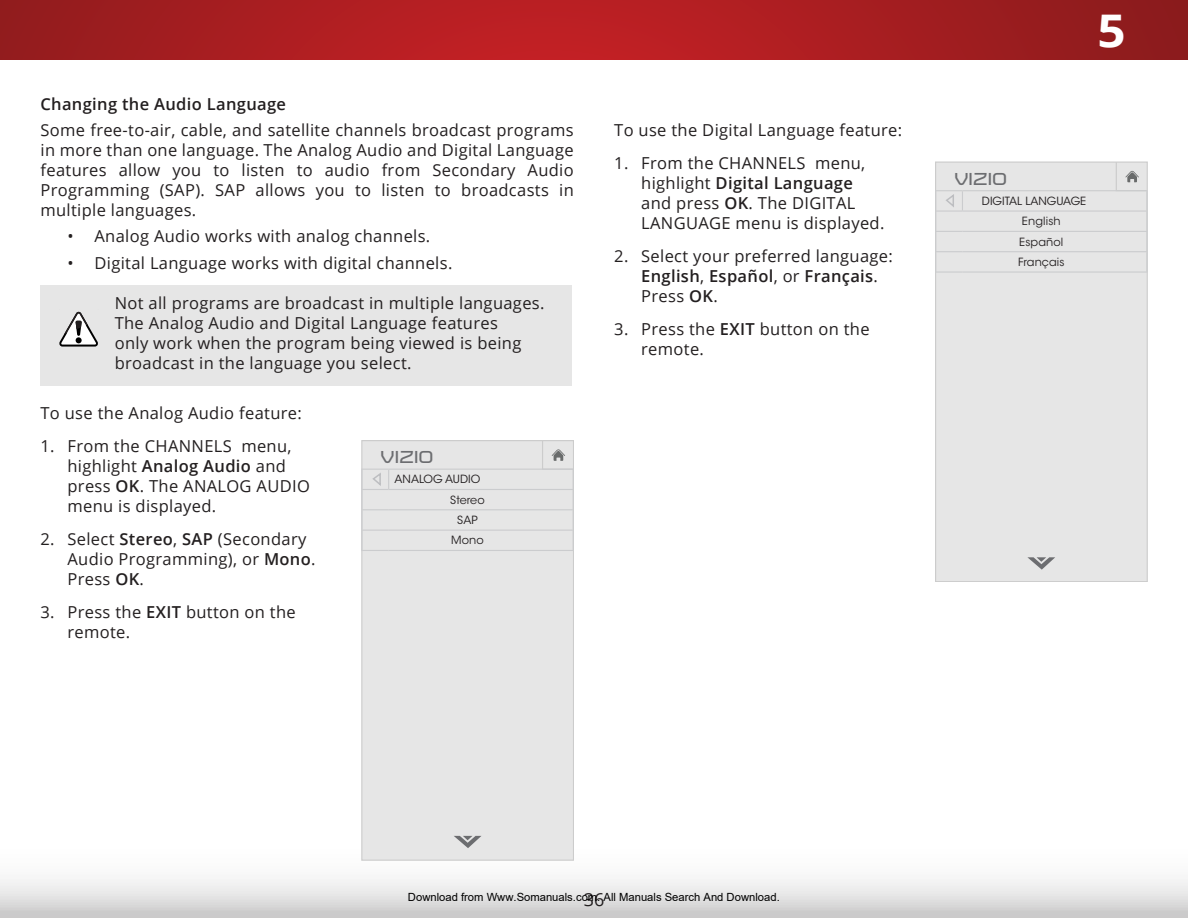
<style>
.page{position:relative;width:1188px;height:918px;background:#fff}
.page>*{position:absolute;margin:0;border:0;box-sizing:border-box;transform-origin:0 0}
.t1{font:700 45px "Open Sans";color:#fff;scale:1.1 1}
.t2{font:18px "Open Sans";color:#231f20}
.t3{font:700 17.7px "Diphtong";color:#6c6d70}
.t4{font:16.5px/19.8px "Open Sans";letter-spacing:.02em;color:#231f20}
.t5{font:600 16.5px "Open Sans";letter-spacing:.02em;color:#231f20}
.t6{font:11.25px "ITC Avant Garde Std";letter-spacing:.01em;color:#231f20}
.t7{font:11.25px "Arial";color:#000}
.s1{font-weight:600}
</style>
<div class="page">
<svg style="left:0;top:581px;width:1188px;height:337px"></svg>
<svg style="left:0;top:0;width:1188px;height:59px;background:#a81d20"></svg>
<div style="left:936px;top:162px;width:211px;height:419px;background:#e6e6e6"></div>
<div style="left:935px;top:161px;width:213px;height:420px;border:1px solid #ccc"></div>
<svg style="left:1027px;top:557px;width:28px;height:13px"></svg>
<hr style="left:962px;top:190px;width:185px;height:1px;background:#cbccce">
<hr style="left:962px;top:210px;width:185px;height:2px;background:#cbccce">
<hr style="left:962px;top:231px;width:185px;height:1px;background:#cbccce">
<hr style="left:962px;top:251px;width:185px;height:1px;background:#cbccce">
<svg style="left:1115px;top:161px;width:33px;height:110px"></svg>
<hr style="left:935px;top:271px;width:27px;height:2px;background:#cbccce">
<hr style="left:962px;top:271px;width:185px;height:2px;background:#cbccce">
<svg style="left:935px;top:190px;width:28px;height:81px"></svg>
<div style="left:40px;top:285px;width:532px;height:101px;background:#e6e6e6"></div>
<svg style="left:59px;top:311px;width:39px;height:36px"></svg>
<div style="left:362px;top:441px;width:212px;height:419px;background:#e6e6e6"></div>
<div style="left:361px;top:440px;width:213px;height:420px;border:1px solid #ccc"></div>
<svg style="left:454px;top:836px;width:27px;height:12px"></svg>
<hr style="left:389px;top:469px;width:185px;height:1px;background:#cbccce">
<hr style="left:389px;top:489px;width:185px;height:1px;background:#cbccce">
<hr style="left:389px;top:509px;width:185px;height:1px;background:#cbccce">
<hr style="left:389px;top:530px;width:185px;height:1px;background:#cbccce">
<svg style="left:541px;top:440px;width:33px;height:110px"></svg>
<hr style="left:389px;top:550px;width:185px;height:1px;background:#cbccce">
<svg style="left:361px;top:469px;width:28px;height:82px"></svg>
<p class="t5" style="left:40px;top:93px;width:247px">Changing the Audio Language</p>
<p class="t4" style="left:40px;top:120px;width:535px;text-align:justify">Some free-to-air, cable, and satellite channels broadcast programs in more than one language. The Analog Audio and Digital Language features allow you to listen to audio from Secondary Audio Programming (SAP). SAP allows you to listen to broadcasts in multiple languages.</p>
<p class="t4" style="left:67px;top:226px;width:364px">• Analog Audio works with analog channels.</p>
<p class="t4" style="left:67px;top:252px;width:386px">• Digital Language works with digital channels.</p>
<p class="t4" style="left:115px;top:293px;width:431px">Not all programs are broadcast in multiple languages.<br>The Analog Audio and Digital Language features<br>only work when the program being viewed is being broadcast in the language you select.</p>
<p class="t4" style="left:40px;top:403px;width:263px">To use the Analog Audio feature:</p>
<p class="t4" style="left:67px;top:436px;width:244px;text-indent:-27px">1. From the CHANNELS menu, highlight <span class="s1">Analog Audio</span> and press <span class="s1">OK</span>. The ANALOG AUDIO menu is displayed.</p>
<p class="t4" style="left:67px;top:529px;width:250px;text-indent:-27px">2. Select <span class="s1">Stereo</span>, <span class="s1">SAP</span> (Secondary<br>Audio Programming), or <span class="s1">Mono</span>.<br>Press <span class="s1">OK</span>.</p>
<p class="t4" style="left:67px;top:602px;width:230px;text-indent:-27px">3. Press the <span class="s1">EXIT</span> button on the remote.</p>
<p class="t3" style="left:381px;top:447px;width:54px">VIZIO</p>
<p class="t6" style="left:395px;top:473px;width:87px">ANALOG AUDIO</p>
<p class="t6" style="left:450px;top:493px;width:36px">Stereo</p>
<p class="t6" style="left:457px;top:513px;width:22px">SAP</p>
<p class="t6" style="left:451px;top:534px;width:34px">Mono</p>
<p class="t4" style="left:614px;top:120px;width:290px">To use the Digital Language feature:</p>
<p class="t4" style="left:641px;top:153px;width:245px;text-indent:-27px">1. From the CHANNELS menu, highlight <span class="s1">Digital Language </span>and press <span class="s1">OK</span>. The DIGITAL<br>LANGUAGE menu is displayed.</p>
<p class="t4" style="left:641px;top:246px;width:253px;text-indent:-27px">2. Select your preferred language:<br><span class="s1">English</span>, <span class="s1">Español</span>, or <span class="s1">Français</span>.<br>Press <span class="s1">OK</span>.</p>
<p class="t4" style="left:641px;top:319px;width:230px;text-indent:-27px">3. Press the <span class="s1">EXIT</span> button on the remote.</p>
<h1 class="t1" style="left:1097px;top:-1px;width:27px">5</h1>
<p class="t3" style="left:955px;top:168px;width:54px">VIZIO</p>
<p class="t6" style="left:982px;top:194px;width:106px">DIGITAL LANGUAGE</p>
<p class="t6" style="left:1022px;top:214px;width:40px">English</p>
<p class="t6" style="left:1019px;top:235px;width:46px">Español</p>
<p class="t6" style="left:1018px;top:255px;width:48px">Français</p>
<p class="t7" style="left:408px;top:890px;width:373px">Download from Www.Somanuals.com. All Manuals Search And Download.</p>
<p class="t2" style="left:584px;top:887px;width:22px">36</p>
</div>
